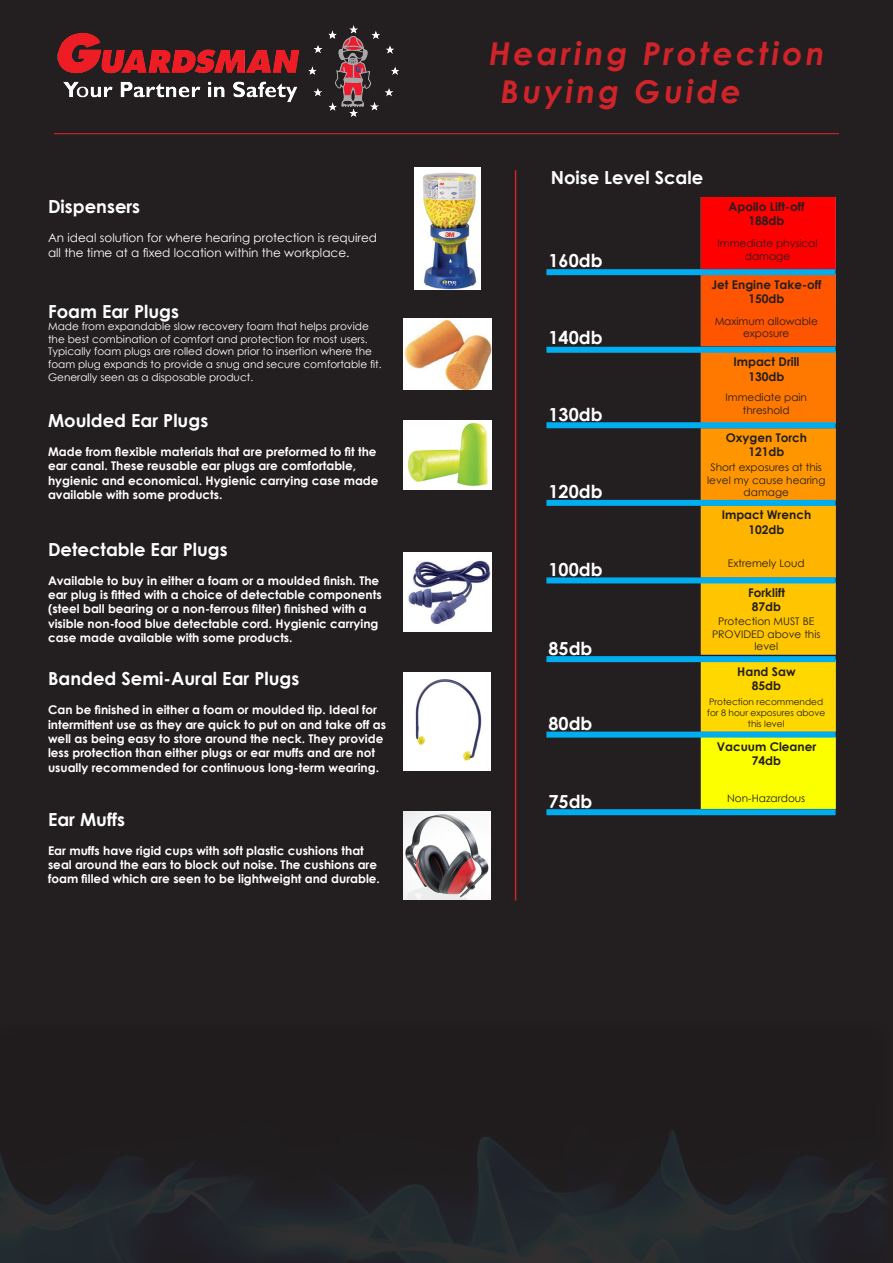
<style>
.page{position:relative;width:893px;height:1263px;background:#231f20}
.page>*{position:absolute;margin:0;border:0;box-sizing:border-box;transform-origin:0 0}
.t1{font:italic 700 31.5px "Century Gothic";letter-spacing:.1em;color:#d1232a}
.t2{font:700 18px "Century Gothic";color:#fff}
.t3{font:700 12px/14.4px "Century Gothic";color:#fff}
.t4{font:700 12px/14.4px "Century Gothic";color:#231f20;text-align:center}
.t5{font:12px/14.4px "Century Gothic";color:#fff}
.t6{font:10.5px/12.6px "Century Gothic";color:#fff}
.t7{font:10.5px/12.6px "Century Gothic";color:#231f20;text-align:center}
.t8{font:9px/10.8px "Century Gothic";color:#231f20;text-align:center}
</style>
<div class="page">
<img style="left:0;top:1130px;width:883px;height:133px">
<img style="left:57px;top:25px;width:342px;height:92px">
<img style="left:585px;top:134px;width:254px;height:682px">
<div style="left:546px;top:269px;width:290px;height:6px;background:#00aeef"></div>
<div style="left:546px;top:347px;width:290px;height:6px;background:#00aeef"></div>
<div style="left:546px;top:422px;width:290px;height:6px;background:#00aeef"></div>
<div style="left:546px;top:500px;width:290px;height:6px;background:#00aeef"></div>
<div style="left:546px;top:577px;width:290px;height:6px;background:#00aeef"></div>
<div style="left:546px;top:656px;width:290px;height:6px;background:#00aeef"></div>
<div style="left:546px;top:732px;width:290px;height:6px;background:#00aeef"></div>
<div style="left:546px;top:809px;width:290px;height:6px;background:#00aeef"></div>
<img style="left:414px;top:168px;width:67px;height:121px">
<img style="left:404px;top:318px;width:87px;height:72px">
<img style="left:404px;top:420px;width:87px;height:69px">
<img style="left:404px;top:552px;width:87px;height:79px">
<img style="left:404px;top:672px;width:87px;height:98px">
<img style="left:404px;top:812px;width:87px;height:87px">
<hr style="left:515px;top:170px;width:1px;height:730px;background:#d1232a">
<hr style="left:54px;top:133px;width:785px;height:1px;background:#d1232a">
<p class="t2" style="left:48px;top:193px;width:94px">Dispensers</p>
<p class="t5" style="left:48px;top:230px;width:331px">An ideal solution for where hearing protection is required all the time at a fixed location within the workplace.</p>
<p class="t2" style="left:48px;top:297px;width:133px">Foam Ear Plugs</p>
<p class="t6" style="left:48px;top:320px;width:335px">Made from expandable slow recovery foam that helps provide the best combination of comfort and protection for most users.<br>Typically foam plugs are rolled down prior to insertion where the foam plug expands to provide a snug and secure comfortable fit.<br>Generally seen as a disposable product.</p>
<p class="t2" style="left:48px;top:407px;width:162px">Moulded Ear Plugs</p>
<p class="t3" style="left:48px;top:444px;width:332px">Made from flexible materials that are preformed to fit the ear canal. These reusable ear plugs are comfortable, hygienic and economical. Hygienic carrying case made available with some products.</p>
<p class="t2" style="left:48px;top:535px;width:181px">Detectable Ear Plugs</p>
<p class="t3" style="left:48px;top:572px;width:335px">Available to buy in either a foam or a moulded finish. The ear plug is fitted with a choice of detectable components (steel ball bearing or a non-ferrous filter) finished with a visible non-food blue detectable cord. Hygienic carrying case made available with some products.</p>
<p class="t2" style="left:48px;top:665px;width:253px">Banded Semi-Aural Ear Plugs</p>
<p class="t3" style="left:48px;top:702px;width:339px">Can be finished in either a foam or moulded tip. Ideal for intermittent use as they are quick to put on and take off as well as being easy to store around the neck. They provide less protection than either plugs or ear muffs and are not usually recommended for continuous long-term wearing.</p>
<p class="t2" style="left:48px;top:805px;width:79px">Ear Muffs</p>
<p class="t3" style="left:48px;top:842px;width:333px">Ear muffs have rigid cups with soft plastic cushions that seal around the ears to block out noise. The cushions are foam filled which are seen to be lightweight and durable.</p>
<p class="t1" style="left:489px;top:30px;width:337px">Hearing Protection</p>
<p class="t1" style="left:501px;top:67px;width:242px">Buying Guide</p>
<p class="t2" style="left:551px;top:163px;width:154px">Noise Level Scale</p>
<p class="t2" style="left:549px;top:246px;width:56px">160db</p>
<p class="t2" style="left:549px;top:324px;width:56px">140db</p>
<p class="t2" style="left:549px;top:400px;width:56px">130db</p>
<p class="t4" style="left:729px;top:199px;width:77px">Apollo Lift-off</p>
<p class="t4" style="left:748px;top:213px;width:38px">188db</p>
<p class="t7" style="left:717px;top:237px;width:102px">Immediate physical damage</p>
<p class="t4" style="left:711px;top:276px;width:111px">Jet Engine Take-off<br>150db</p>
<p class="t7" style="left:715px;top:314px;width:105px">Maximum allowable exposure</p>
<p class="t4" style="left:733px;top:354px;width:67px">Impact Drill</p>
<p class="t4" style="left:748px;top:368px;width:38px">130db</p>
<p class="t7" style="left:725px;top:391px;width:83px">Immediate pain threshold</p>
<p class="t4" style="left:726px;top:430px;width:83px">Oxygen Torch</p>
<p class="t4" style="left:748px;top:444px;width:38px">121db</p>
<p class="t2" style="left:549px;top:478px;width:56px">120db</p>
<p class="t2" style="left:549px;top:556px;width:56px">100db</p>
<p class="t2" style="left:549px;top:634px;width:45px">85db</p>
<p class="t2" style="left:549px;top:710px;width:45px">80db</p>
<p class="t2" style="left:549px;top:787px;width:45px">75db</p>
<p class="t7" style="left:707px;top:461px;width:120px">Short exposures at this level my cause hearing damage</p>
<p class="t4" style="left:722px;top:507px;width:91px">Impact Wrench</p>
<p class="t4" style="left:748px;top:522px;width:38px">102db</p>
<p class="t7" style="left:728px;top:557px;width:78px">Extremely Loud</p>
<p class="t4" style="left:748px;top:585px;width:38px">Forklift</p>
<p class="t4" style="left:752px;top:599px;width:31px">87db</p>
<p class="t7" style="left:712px;top:615px;width:110px">Protection MUST BE<br>PROVIDED above this level</p>
<p class="t4" style="left:737px;top:663px;width:60px">Hand Saw</p>
<p class="t4" style="left:752px;top:678px;width:31px">85db</p>
<p class="t8" style="left:707px;top:696px;width:120px">Protection recommended for 8 hour exposures above this level</p>
<p class="t4" style="left:717px;top:739px;width:101px">Vacuum Cleaner<br>74db</p>
<p class="t7" style="left:727px;top:792px;width:80px">Non-Hazardous</p>
</div>
